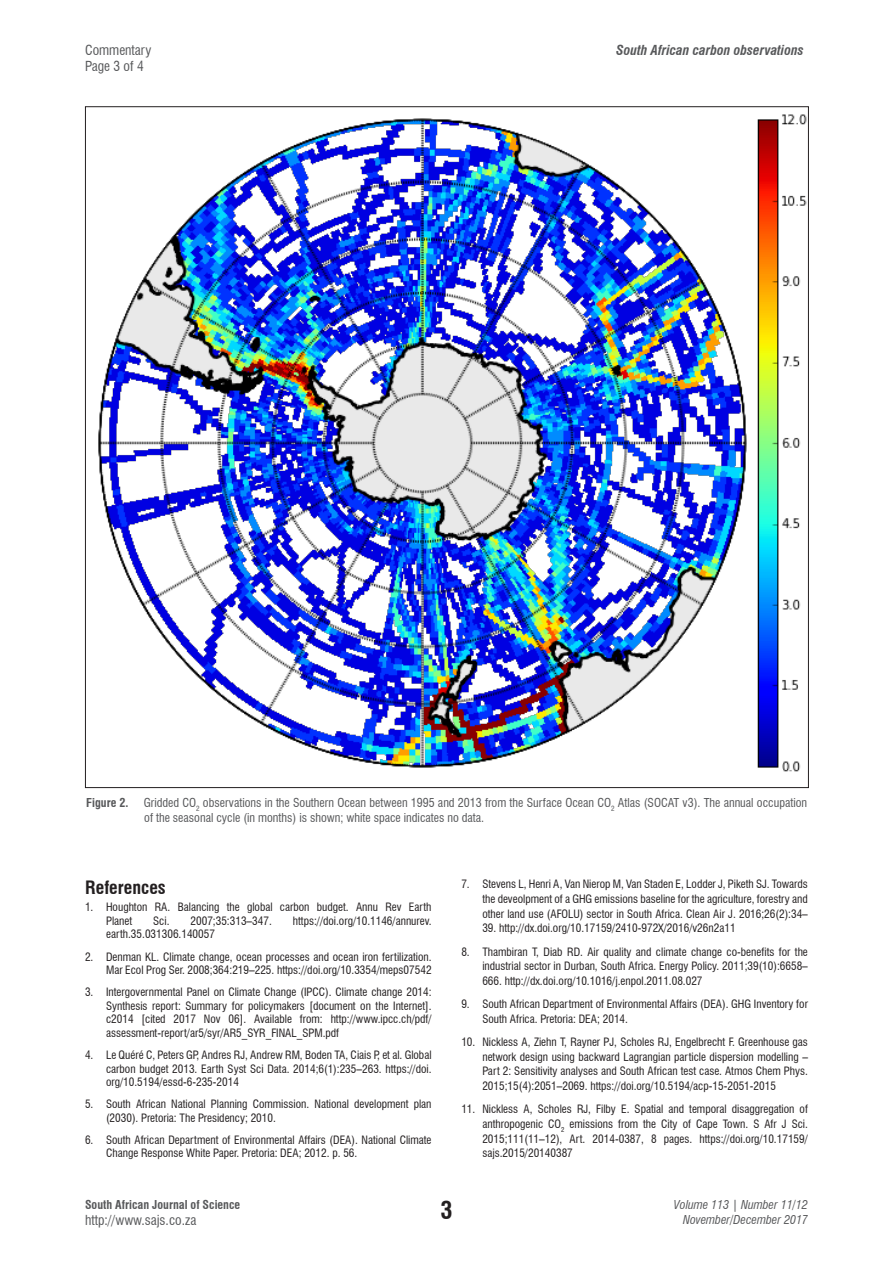
<style>
.page{position:relative;width:893px;height:1263px;background:#fff}
.page>*{position:absolute;margin:0;border:0;box-sizing:border-box;transform-origin:0 0}
.t1{font:700 condensed 24px "Swiss 721 BT";color:#231f20}
.Heading_1{font:700 condensed 18px "Swiss 721 BT";color:#231f20}
.HEADER_top{font:condensed 13.5px "Swiss 721 BT";color:#57585a}
.HEADER_top-2{font:italic 700 condensed 13.5px "Swiss 721 BT";color:#57585a}
.FIG_caption{font:condensed 12px/15px "Swiss 721 BT";color:#57585a}
.t2{font:italic condensed 12px/14.4px "Swiss 721 BT";color:#57585a;text-align:right}
.FIG_caption-2{font:700 condensed 12px "Swiss 721 BT";color:#57585a}
.t3{font:condensed 11.25px/14.7px "Swiss 721 BT";color:#231f20;text-align:justify}
</style>
<div class="page">
<img style="left:98px;top:114px;width:709px;height:658px">
<p class="HEADER_top" style="left:85px;top:42px;width:68px">Commentary</p>
<p class="HEADER_top-2" style="left:616px;top:42px;width:189px">South African carbon observations</p>
<p class="HEADER_top" style="left:85px;top:58px;width:60px">Page 3 of 4</p>
<p class="FIG_caption-2" style="left:86px;top:795px;width:44px">Figure 2.</p>
<p class="FIG_caption" style="left:144px;top:795px;width:665px">Gridded CO<sub>2</sub> observations in the Southern Ocean between 1995 and 2013 from the Surface Ocean CO<sub>2</sub> Atlas (SOCAT v3). The annual occupation of the seasonal cycle (in months) is shown; white space indicates no data.</p>
<p class="Heading_1" style="left:85px;top:876px;width:82px">References</p>
<p class="t3" style="left:106px;top:900px;width:327px;line-height:13.5px;text-indent:-21px">1. Houghton RA. Balancing the global carbon budget. Annu Rev Earth<br>Planet</p>
<p class="t3" style="left:153px;top:913px;width:18px">Sci.</p>
<p class="t3" style="left:191px;top:913px;width:83px">2007;35:313–347.</p>
<p class="t3" style="left:293px;top:913px;width:140px">https://doi.org/10.1146/annurev.</p>
<p class="t3" style="left:106px;top:927px;width:110px">earth.35.031306.140057</p>
<p class="t3" style="left:85px;top:950px;width:348px;line-height:13.5px;text-align:right">2. Denman KL. Climate change, ocean processes and ocean iron fertilization.<br>Mar Ecol Prog Ser. 2008;364:219–225. https://doi.org/10.3354/meps07542</p>
<p class="t3" style="left:106px;top:985px;width:327px;line-height:13.5px;text-indent:-21px">3. Intergovernmental Panel on Climate Change (IPCC). Climate change 2014:<br>Synthesis report: Summary for policymakers [document on the Internet]. c2014 [cited 2017 Nov 06]. Available from: http://www.ipcc.ch/pdf/ assessment-report/ar5/syr/AR5_SYR_FINAL_SPM.pdf</p>
<p class="t3" style="left:106px;top:1048px;width:327px;line-height:13.5px;text-indent:-21px">4. Le Quéré C, Peters GP, Andres RJ, Andrew RM, Boden TA, Ciais P, et al. Global carbon budget 2013. Earth Syst Sci Data. 2014;6(1):235–263. https://doi. org/10.5194/essd-6-235-2014</p>
<p class="t3" style="left:106px;top:1097px;width:327px;line-height:13.5px;text-indent:-21px">5. South African National Planning Commission. National development plan (2030). Pretoria: The Presidency; 2010.</p>
<p class="t3" style="left:106px;top:1133px;width:327px;line-height:13.5px;text-indent:-21px">6. South African Department of Environmental Affairs (DEA). National Climate<br>Change Response White Paper. Pretoria: DEA; 2012. p. 56.</p>
<p class="t3" style="left:482px;top:877px;width:327px;text-indent:-21px">7. Stevens L, Henri A, Van Nierop M, Van Staden E, Lodder J, Piketh SJ. Towards the deveolpment of a GHG emissions baseline for the agriculture, forestry and other land use (AFOLU) sector in South Africa. Clean Air J. 2016;26(2):34–</p>
<p class="t3" style="left:482px;top:921px;width:255px">39. http://dx.doi.org/10.17159/2410-972X/2016/v26n2a11</p>
<p class="t3" style="left:482px;top:944px;width:327px;text-indent:-21px">8. Thambiran T, Diab RD. Air quality and climate change co-benefits for the industrial sector in Durban, South Africa. Energy Policy. 2011;39(10):6658– 666. http://dx.doi.org/10.1016/j.enpol.2011.08.027</p>
<p class="t3" style="left:482px;top:997px;width:327px;text-indent:-21px">9. South African Department of Environmental Affairs (DEA). GHG Inventory for<br>South Africa. Pretoria: DEA; 2014.</p>
<p class="t3" style="left:482px;top:1035px;width:327px;text-indent:-21px">10. Nickless A, Ziehn T, Rayner PJ, Scholes RJ, Engelbrecht F. Greenhouse gas network design using backward Lagrangian particle dispersion modelling – Part 2: Sensitivity analyses and South African test case. Atmos Chem Phys.<br>2015;15(4):2051–2069. https://doi.org/10.5194/acp-15-2051-2015</p>
<p class="t3" style="left:482px;top:1102px;width:327px;text-indent:-21px">11. Nickless A, Scholes RJ, Filby E. Spatial and temporal disaggregation of anthropogenic CO<sub>2</sub> emissions from the City of Cape Town. S Afr J Sci.<br>2015;111(11–12), Art. 2014-0387, 8 pages. https://doi.org/10.17159/ sajs.2015/20140387</p>
<p class="FIG_caption-2" style="left:85px;top:1197px;width:157px">South African Journal of Science</p>
<p class="HEADER_top" style="left:85px;top:1212px;width:113px">http://www.sajs.co.za</p>
<h1 class="t1" style="left:440px;top:1195px;width:13px">3</h1>
<p class="t2" style="left:674px;top:1198px;width:136px">Volume 113 | Number 11/12<br>November/December 2017</p>
</div>
